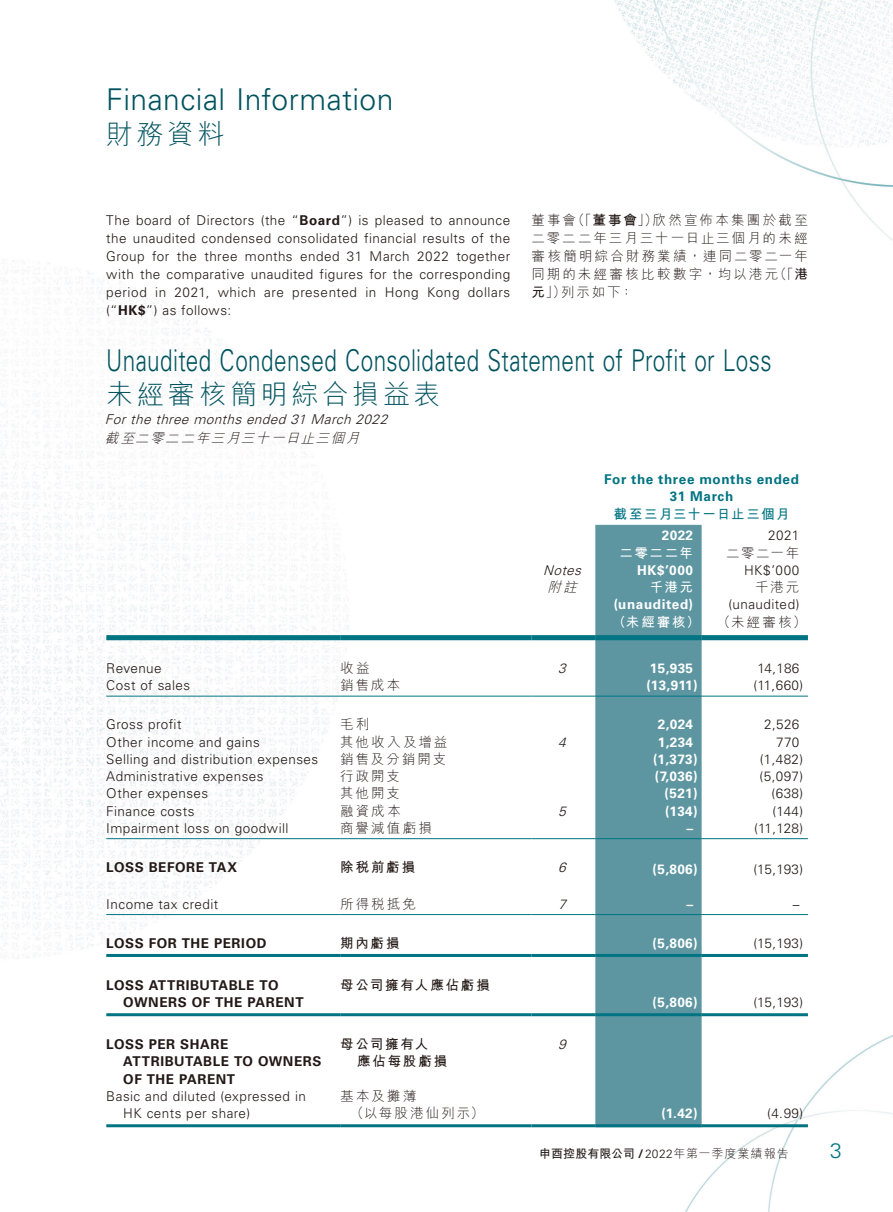
<style>
.page{position:relative;width:893px;height:1212px;background:#fff}
.page>*{position:absolute;margin:0;border:0;box-sizing:border-box;transform-origin:0 0}
.t1{font:300 30px "Univers LT Std";letter-spacing:.015em;color:#00535e;scale:.75 1}
.t2{font:300 30px "Univers LT Std";letter-spacing:.015em;color:#00535e}
.t3{font:300 27px "M Hei HK";letter-spacing:.14em;color:#00535e}
.t4{font:300 21px "Univers LT Std";color:#007482}
.t5{font:300 13.5px/18px "Univers LT Std";letter-spacing:.03em;color:#231916;text-align:justify}
.t6{font:300 13.5px/18px "M Hei HK";letter-spacing:.155em;color:#231916;text-align:justify}
.t7{font:700 13.5px/17.2px "Univers LT Std";letter-spacing:.04em;color:#231916}
.t8{font:700 13.5px "Univers LT Std";letter-spacing:.03em;color:#fff}
.t9{font:italic 300 13.5px "Univers LT Std";color:#231916}
.t10{font:700 13.5px/17.2px "M Hei HK";letter-spacing:.13em;color:#231916}
.t11{font:700 13.5px/17.2px "Univers LT Std";letter-spacing:.045em;color:#007482;text-align:center}
.t12{font:italic 300 13.5px "M Hei HK";color:#231916}
.t13{font:700 13.5px "M Hei HK";letter-spacing:.12em;color:#fff}
.t14{font:700 13.5px "M Hei HK";letter-spacing:.095em;color:#007482}
.t15{font:300 12px "M Hei HK";letter-spacing:.085em;color:#231916}
.s1{font-weight:700}
.s2{font-family:"Univers LT Std";font-weight:700}
.s3{font-family:"Univers LT Std"}
</style>
<div class="page">
<img style="left:0;top:0;width:893px;height:1212px">
<div style="left:595px;top:525px;width:107px;height:599px;background:#5d96a1"></div>
<div style="left:106px;top:635px;width:234px;height:5px;background:#007482"></div>
<div style="left:340px;top:635px;width:191px;height:5px;background:#007482"></div>
<div style="left:531px;top:635px;width:64px;height:5px;background:#007482"></div>
<div style="left:595px;top:635px;width:107px;height:5px;background:#007482"></div>
<div style="left:702px;top:635px;width:106px;height:5px;background:#007482"></div>
<hr style="left:106px;top:696px;width:234px;height:1px;background:#007482">
<hr style="left:340px;top:696px;width:191px;height:1px;background:#007482">
<hr style="left:531px;top:696px;width:64px;height:1px;background:#007482">
<hr style="left:595px;top:696px;width:107px;height:1px;background:#007482">
<hr style="left:702px;top:696px;width:106px;height:1px;background:#007482">
<hr style="left:106px;top:838px;width:234px;height:1px;background:#007482">
<hr style="left:340px;top:838px;width:191px;height:1px;background:#007482">
<hr style="left:531px;top:838px;width:64px;height:1px;background:#007482">
<hr style="left:595px;top:838px;width:107px;height:1px;background:#007482">
<hr style="left:702px;top:838px;width:106px;height:1px;background:#007482">
<hr style="left:106px;top:914px;width:234px;height:1px;background:#007482">
<hr style="left:340px;top:914px;width:191px;height:1px;background:#007482">
<hr style="left:531px;top:914px;width:64px;height:1px;background:#007482">
<hr style="left:595px;top:914px;width:107px;height:1px;background:#007482">
<hr style="left:702px;top:914px;width:106px;height:1px;background:#007482">
<hr style="left:106px;top:954px;width:234px;height:3px;background:#007482">
<hr style="left:340px;top:954px;width:191px;height:3px;background:#007482">
<hr style="left:531px;top:954px;width:64px;height:3px;background:#007482">
<hr style="left:595px;top:954px;width:107px;height:3px;background:#007482">
<hr style="left:702px;top:954px;width:106px;height:3px;background:#007482">
<hr style="left:106px;top:1013px;width:234px;height:3px;background:#007482">
<hr style="left:340px;top:1013px;width:191px;height:3px;background:#007482">
<hr style="left:531px;top:1013px;width:64px;height:3px;background:#007482">
<hr style="left:595px;top:1013px;width:107px;height:3px;background:#007482">
<hr style="left:702px;top:1013px;width:106px;height:3px;background:#007482">
<hr style="left:106px;top:1124px;width:234px;height:3px;background:#007482">
<hr style="left:340px;top:1124px;width:191px;height:3px;background:#007482">
<hr style="left:531px;top:1124px;width:64px;height:3px;background:#007482">
<hr style="left:595px;top:1124px;width:107px;height:3px;background:#007482">
<hr style="left:702px;top:1124px;width:106px;height:3px;background:#007482">
<h1 class="t2" style="left:106px;top:81px;width:289px">Financial Information</h1>
<h2 class="t3" style="left:106px;top:121px;width:120px">財務資料</h2>
<p class="t5" style="left:106px;top:211px;width:405px">The board of Directors (the “<span class="s1">Board</span>”) is pleased to announce the unaudited condensed consolidated financial results of the Group for the three months ended 31 March 2022 together with the comparative unaudited figures for the corresponding period in 2021, which are presented in Hong Kong dollars (“<span class="s1">HK$</span>”) as follows:</p>
<p class="t6" style="left:531px;top:210px;width:278px">董事會（「<span class="s1">董事會</span>」）欣然宣佈本集團於截至二零二二年三月三十一日止三個月的未經審核簡明綜合財務業績，連同二零二一年同期的未經審核比較數字，均以港元（「<span class="s1">港元</span>」）列示如下：</p>
<h1 class="t1" style="left:106px;top:342px;width:889px">Unaudited Condensed Consolidated Statement of Profit or Loss</h1>
<h2 class="t3" style="left:106px;top:380px;width:336px">未經審核簡明綜合損益表</h2>
<p class="t9" style="left:105px;top:411px;width:288px">Forthe three monthsended 31 March 2022</p>
<p class="t12" style="left:105px;top:431px;width:260px">截至二零二二年三月三十一日止三個月</p>
<p class="t11" style="left:604px;top:471px;width:196px">For the three months ended<br>31 March</p>
<p class="t14" style="left:614px;top:504px;width:178px">截至三月三十一日止三個月</p>
<p class="t8" style="left:662px;top:528px;width:33px">2022</p>
<p class="t5" style="left:768px;top:527px;width:33px">2021</p>
<p class="t13" style="left:619px;top:543px;width:75px">二零二二年</p>
<p class="t6" style="left:726px;top:543px;width:75px">二零二一年</p>
<p class="t9" style="left:543px;top:562px;width:43px">Notes</p>
<p class="t8" style="left:637px;top:562px;width:57px">HK$’000</p>
<p class="t5" style="left:744px;top:561px;width:57px">HK$’000</p>
<p class="t12" style="left:547px;top:580px;width:34px">附註</p>
<p class="t13" style="left:650px;top:577px;width:45px">千港元</p>
<p class="t6" style="left:755px;top:578px;width:46px">千港元</p>
<p class="t8" style="left:614px;top:597px;width:81px">(unaudited)</p>
<p class="t5" style="left:728px;top:596px;width:72px">(unaudited)</p>
<p class="t13" style="left:612px;top:612px;width:89px">（未經審核）</p>
<p class="t6" style="left:717px;top:612px;width:90px">（未經審核）</p>
<p class="t5" style="left:106px;top:659px;width:57px">Revenue</p>
<p class="t6" style="left:340px;top:659px;width:31px">收益</p>
<p class="t9" style="left:558px;top:660px;width:13px">3</p>
<p class="t8" style="left:650px;top:660px;width:45px">15,935</p>
<p class="t5" style="left:757px;top:659px;width:44px">14,186</p>
<p class="t5" style="left:106px;top:676px;width:85px">Cost of sales</p>
<p class="t6" style="left:340px;top:676px;width:62px">銷售成本</p>
<p class="t8" style="left:647px;top:678px;width:53px">(13,911)</p>
<p class="t5" style="left:754px;top:676px;width:51px">(11,660)</p>
<p class="t5" style="left:106px;top:715px;width:77px">Gross profit</p>
<p class="t6" style="left:340px;top:715px;width:31px">毛利</p>
<p class="t8" style="left:658px;top:717px;width:37px">2,024</p>
<p class="t5" style="left:764px;top:715px;width:37px">2,526</p>
<p class="t5" style="left:106px;top:733px;width:155px">Other income and gains</p>
<p class="t6" style="left:340px;top:732px;width:109px">其他收入及增益</p>
<p class="t9" style="left:558px;top:734px;width:13px">4</p>
<p class="t8" style="left:658px;top:734px;width:37px">1,234</p>
<p class="t5" style="left:776px;top:733px;width:25px">770</p>
<p class="t5" style="left:106px;top:750px;width:213px">Selling and distribution expenses</p>
<p class="t6" style="left:340px;top:750px;width:108px">銷售及分銷開支</p>
<p class="t8" style="left:653px;top:751px;width:46px">(1,373)</p>
<p class="t5" style="left:760px;top:750px;width:45px">(1,482)</p>
<p class="t5" style="left:106px;top:767px;width:159px">Administrative expenses</p>
<p class="t6" style="left:340px;top:767px;width:61px">行政開支</p>
<p class="t8" style="left:655px;top:768px;width:44px">(7,036)</p>
<p class="t5" style="left:759px;top:767px;width:45px">(5,097)</p>
<p class="t5" style="left:106px;top:784px;width:103px">Other expenses</p>
<p class="t6" style="left:340px;top:784px;width:61px">其他開支</p>
<p class="t8" style="left:665px;top:786px;width:35px">(521)</p>
<p class="t5" style="left:771px;top:784px;width:33px">(638)</p>
<p class="t5" style="left:106px;top:802px;width:90px">Finance costs</p>
<p class="t6" style="left:340px;top:801px;width:62px">融資成本</p>
<p class="t9" style="left:558px;top:803px;width:13px">5</p>
<p class="t8" style="left:665px;top:803px;width:34px">(134)</p>
<p class="t5" style="left:773px;top:802px;width:32px">(144)</p>
<p class="t5" style="left:106px;top:819px;width:184px">Impairment loss on goodwill</p>
<p class="t6" style="left:340px;top:819px;width:93px">商譽減值虧損</p>
<p class="t8" style="left:686px;top:820px;width:8px">–</p>
<p class="t5" style="left:754px;top:819px;width:50px">(11,128)</p>
<p class="t7" style="left:106px;top:858px;width:132px">LOSS BEFORE TAX</p>
<p class="t10" style="left:340px;top:857px;width:77px">除稅前虧損</p>
<p class="t9" style="left:558px;top:859px;width:13px">6</p>
<p class="t8" style="left:653px;top:861px;width:47px">(5,806)</p>
<p class="t5" style="left:753px;top:860px;width:51px">(15,193)</p>
<p class="t5" style="left:106px;top:895px;width:114px">Income tax credit</p>
<p class="t6" style="left:340px;top:894px;width:77px">所得稅抵免</p>
<p class="t9" style="left:558px;top:896px;width:13px">7</p>
<p class="t8" style="left:686px;top:896px;width:8px">–</p>
<p class="t5" style="left:793px;top:895px;width:8px">–</p>
<p class="t7" style="left:106px;top:934px;width:162px">LOSS FOR THE PERIOD</p>
<p class="t10" style="left:340px;top:933px;width:61px">期內虧損</p>
<p class="t8" style="left:653px;top:935px;width:47px">(5,806)</p>
<p class="t5" style="left:753px;top:934px;width:51px">(15,193)</p>
<p class="t7" style="left:123px;top:976px;width:182px;text-indent:-17px">LOSS ATTRIBUTABLE TO<br>OWNERS OF THE PARENT</p>
<p class="t10" style="left:340px;top:975px;width:151px">母公司擁有人應佔虧損</p>
<p class="t8" style="left:653px;top:994px;width:47px">(5,806)</p>
<p class="t5" style="left:753px;top:993px;width:51px">(15,193)</p>
<p class="t7" style="left:123px;top:1036px;width:200px;text-indent:-17px">LOSS PER SHARE<br>ATTRIBUTABLE TO OWNERS<br>OF THE PARENT</p>
<p class="t10" style="left:357px;top:1034px;width:92px;text-indent:-17px">母公司擁有人<br>應佔每股虧損</p>
<p class="t9" style="left:558px;top:1036px;width:13px">9</p>
<p class="t5" style="left:123px;top:1087px;width:184px;line-height:17.2px;text-indent:-17px">Basic and diluted (expressed in<br>HK cents per share)</p>
<p class="t6" style="left:350px;top:1087px;width:135px;line-height:17.2px;text-indent:-10px">基本及攤薄<br>（以每股港仙列示）</p>
<p class="t8" style="left:662px;top:1105px;width:38px">(1.42)</p>
<p class="t5" style="left:767px;top:1104px;width:38px">(4.99)</p>
<p class="t15" style="left:539px;top:1147px;width:251px"><span class="s1">申酉控股有限公司</span> <span class="s2">/</span><span class="s3">2022</span>年第一季度業績報告</p>
<h3 class="t4" style="left:830px;top:1138px;width:13px">3</h3>
</div>
